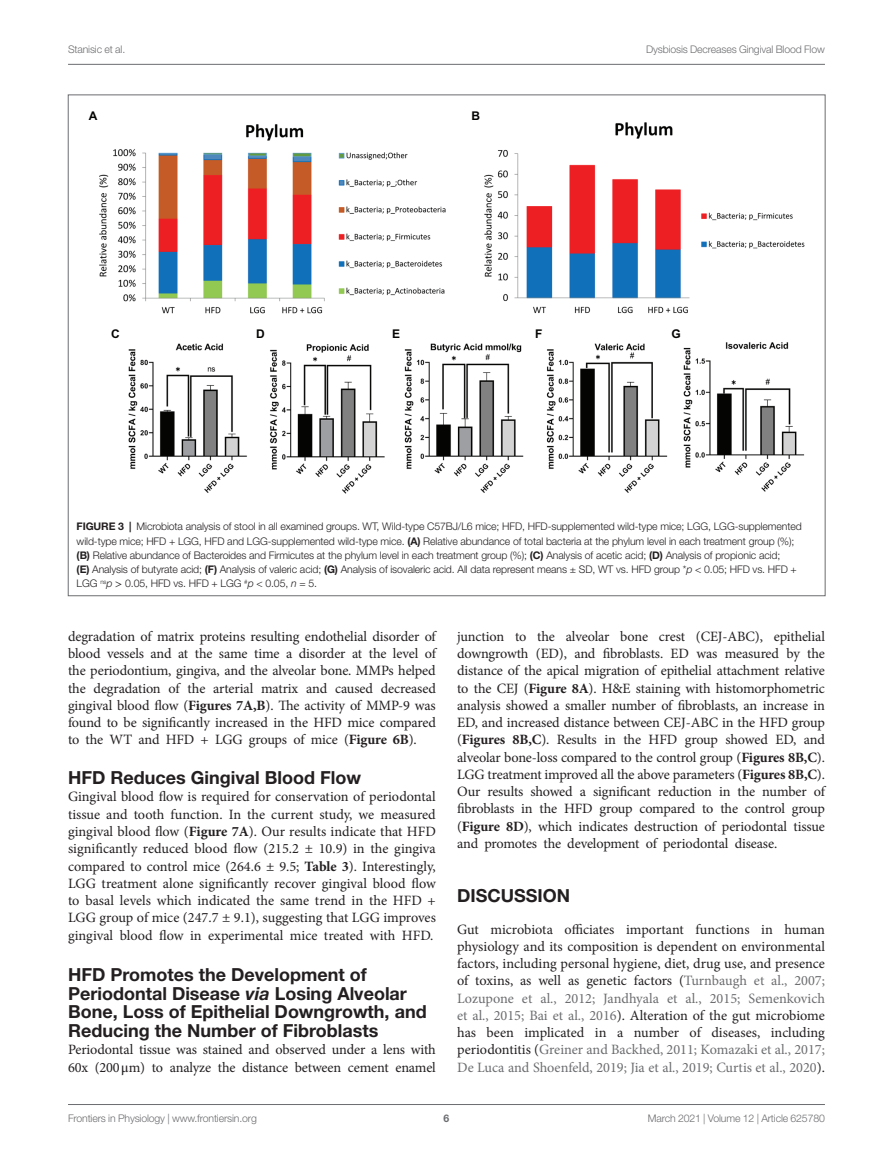
<style>
.page{position:relative;width:893px;height:1170px;background:#fff}
.page>*{position:absolute;margin:0;border:0;box-sizing:border-box;transform-origin:0 0}
.HEAD_2{font:700 18px/18.8px "Helvetica Neue LT Std";color:#231f20}
.HEAD_1{font:700 18px "Helvetica Neue LT Std";color:#231f20}
.TEXT_FLUSH{font:14.25px/17.2px "Minion Pro";letter-spacing:-.01em;color:#231f20;text-align:justify}
.t1{font:700 12px "Arial";color:#040503}
.FIG_LEG{font:300 10.5px/14.2px "Helvetica Neue LT Std";letter-spacing:-.01em;color:#231f20}
.t2{font:300 10.5px "Helvetica Neue LT Std";letter-spacing:-.015em;color:#6c6d70}
.t3{font:700 10.5px "Helvetica Neue LT Std";color:#6c6d70}
.s1{font-weight:700}
.s2{font-style:italic}
.s3{font-family:"STIX General";font-weight:400}
.s4{font-family:"STIX General"}
.s5{color:#6c6d70}
</style>
<div class="page">
<hr style="left:68px;top:64px;width:757px;height:1px;background:#6c6d70">
<hr style="left:68px;top:1104px;width:757px;height:1px;background:#6c6d70">
<img style="left:99px;top:122px;width:706px;height:372px">
<p class="t2" style="left:68px;top:42px;width:59px">Stanisic et al.</p>
<p class="t2" style="left:646px;top:42px;width:180px">Dysbiosis Decreases Gingival Blood Flow</p>
<p class="t1" style="left:89px;top:108px;width:10px">A</p>
<p class="t1" style="left:472px;top:108px;width:10px">B</p>
<p class="t1" style="left:111px;top:325px;width:10px">C</p>
<p class="t1" style="left:256px;top:325px;width:10px">D</p>
<p class="t1" style="left:392px;top:325px;width:10px">E</p>
<p class="t1" style="left:535px;top:325px;width:9px">F</p>
<p class="t1" style="left:672px;top:325px;width:11px">G</p>
<p class="FIG_LEG" style="left:77px;top:519px;width:727px"><span class="s1">FIGURE 3 |</span> Microbiota analysis of stool in all examined groups. WT, Wild-type C57BJ/L6 mice; HFD, HFD-supplemented wild-type mice; LGG, LGG-supplemented wild-type mice; HFD + LGG, HFD and LGG-supplemented wild-type mice. <span class="s1">(A)</span> Relative abundance of total bacteria at the phylum level in each treatment group (%); <span class="s1">(B)</span> Relative abundance of Bacteroides and Firmicutes at the phylum level in each treatment group (%); <span class="s1">(C)</span> Analysis of acetic acid; <span class="s1">(D)</span> Analysis of propionic acid;<br><span class="s1">(E)</span> Analysis of butyrate acid; <span class="s1">(F)</span> Analysis of valeric acid; <span class="s1">(G)</span> Analysis of isovaleric acid. All data represent means ± SD, WT vs. HFD group *<span class="s2">p</span> &lt; 0.05; HFD vs. HFD + LGG <sup>ns</sup><span class="s2">p</span> <span class="s3">&gt;</span> 0.05, HFD vs. HFD + LGG <sup>#</sup><span class="s2">p</span> &lt; 0.05, <span class="s2">n</span> = 5.</p>
<p class="TEXT_FLUSH" style="left:68px;top:627px;width:369px">degradation of matrix proteins resulting endothelial disorder of blood vessels and at the same time a disorder at the level of the periodontium, gingiva, and the alveolar bone. MMPs helped the degradation of the arterial matrix and caused decreased gingival blood flow (<span class="s1">Figures 7A,B</span>). The activity of MMP-9 was found to be significantly increased in the HFD mice compared to the WT and HFD + LGG groups of mice (<span class="s1">Figure 6B</span>).</p>
<p class="HEAD_2" style="left:68px;top:768px;width:294px">HFD Reduces Gingival Blood Flow</p>
<p class="TEXT_FLUSH" style="left:68px;top:788px;width:369px">Gingival blood flow is required for conservation of periodontal tissue and tooth function. In the current study, we measured gingival blood flow (<span class="s1">Figure 7A</span>). Our results indicate that HFD significantly reduced blood flow (215.2 ± 10.9) in the gingiva compared to control mice (264.6 ± 9.5; <span class="s1">Table 3</span>). Interestingly, LGG treatment alone significantly recover gingival blood flow to basal levels which indicated the same trend in the HFD + LGG group of mice (247.7 ± 9.1), suggesting that LGG improves gingival blood flow in experimental mice treated with HFD.</p>
<p class="HEAD_2" style="left:68px;top:964px;width:360px">HFD Promotes the Development of Periodontal Disease <span class="s2">via</span> Losing Alveolar Bone, Loss of Epithelial Downgrowth, and Reducing the Number of Fibroblasts</p>
<p class="TEXT_FLUSH" style="left:68px;top:1041px;width:369px">Periodontal tissue was stained and observed under a lens with<br>60x (200<span class="s4">μ</span>m) to analyze the distance between cement enamel</p>
<p class="TEXT_FLUSH" style="left:457px;top:627px;width:369px">junction to the alveolar bone crest (CEJ-ABC), epithelial downgrowth (ED), and fibroblasts. ED was measured by the distance of the apical migration of epithelial attachment relative to the CEJ (<span class="s1">Figure 8A</span>). H&amp;E staining with histomorphometric analysis showed a smaller number of fibroblasts, an increase in ED, and increased distance between CEJ-ABC in the HFD group (<span class="s1">Figures 8B,C</span>). Results in the HFD group showed ED, and alveolar bone-loss compared to the control group (<span class="s1">Figures 8B,C</span>).<br>LGG treatment improved all the above parameters (<span class="s1">Figures 8B,C</span>).<br>Our results showed a significant reduction in the number of fibroblasts in the HFD group compared to the control group (<span class="s1">Figure 8D</span>), which indicates destruction of periodontal tissue and promotes the development of periodontal disease.</p>
<p class="HEAD_1" style="left:457px;top:884px;width:115px">DISCUSSION</p>
<p class="TEXT_FLUSH" style="left:457px;top:920px;width:369px">Gut microbiota officiates important functions in human physiology and its composition is dependent on environmental factors, including personal hygiene, diet, drug use, and presence of toxins, as well as genetic factors (<span class="s5">Turnbaugh et al., 2007; Lozupone et al., 2012; Jandhyala et al., 2015; Semenkovich et al., 2015; Bai et al., 2016</span>). Alteration of the gut microbiome has been implicated in a number of diseases, including periodontitis (<span class="s5">Greiner and Backhed, 2011; Komazaki et al., 2017; De Luca and Shoenfeld, 2019; Jia et al., 2019; Curtis et al., 2020</span>).</p>
<p class="t2" style="left:68px;top:1111px;width:190px">Frontiers in Physiology | www.frontiersin.org</p>
<p class="t3" style="left:444px;top:1111px;width:7px">6</p>
<p class="t2" style="left:648px;top:1111px;width:178px">March 2021 | Volume 12 | Article 625780</p>
</div>
